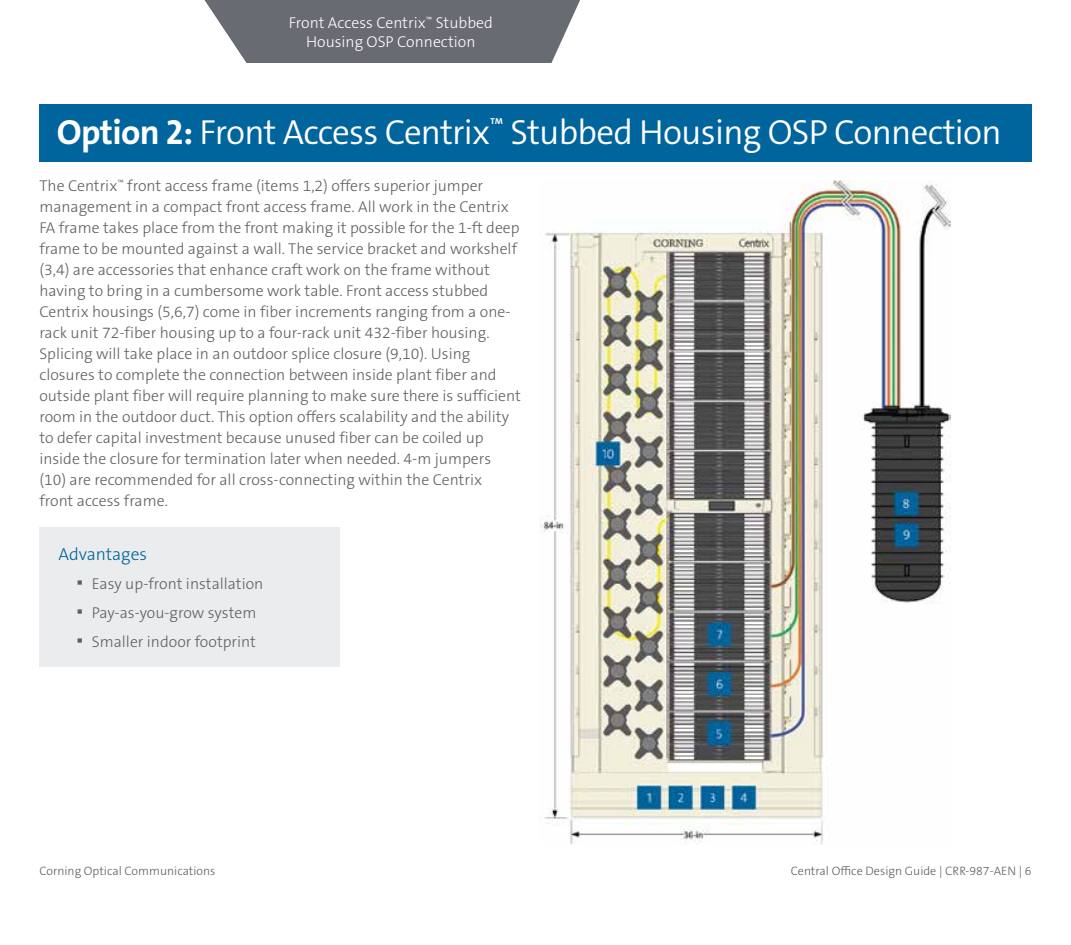
<style>
.page{position:relative;width:1071px;height:945px;background:#fff}
.page>*{position:absolute;margin:0;border:0;box-sizing:border-box;transform-origin:0 0}
.t1{font:300 35px "The Sans C4 s";letter-spacing:-.02em;color:#fff}
.t2{font:300 17.5px "The Sans B W3";color:#00649d}
.t3{font:300 15.75px/21px "The Sans B W3";color:#5f6062}
.t4{font:300 15.75px/18.9px "The Sans B W3";color:#fff;text-align:center}
.t5{font:300 12.25px "The Sans B W3";color:#5f6062}
.t6{font:7px "The Sans C4 s";color:#5f6062}
.s1{font-weight:700}
</style>
<div class="page">
<div style="left:39px;top:527px;width:300px;height:140px;background:#ebeced"></div>
<div style="left:39px;top:104px;width:993px;height:58px;background:#00649d"></div>
<img style="left:540px;top:181px;width:411px;height:663px">
<svg style="left:205px;top:0;width:375px;height:63px;background:#76787f"></svg>
<p class="t4" style="left:289px;top:13px;width:205px">Front Access Centrix<sup>™</sup> Stubbed<br>Housing OSP Connection</p>
<h1 class="t1" style="left:57px;top:109px;width:946px"><span class="s1">Option 2:</span> Front Access Centrix<sup>™</sup> Stubbed Housing OSP Connection</h1>
<p class="t3" style="left:39px;top:175px;width:483px">The Centrix<sup>™</sup> front access frame (items 1,2) offers superior jumper management in a compact front access frame. All work in the Centrix FA frame takes place from the front making it possible for the 1-ft deep frame to be mounted against a wall. The service bracket and workshelf (3,4) are accessories that enhance craft work on the frame without having to bring in a cumbersome work table. Front access stubbed Centrix housings (5,6,7) come in fiber increments ranging from a one&shy;rack unit 72-fiber housing up to a four-rack unit 432-fiber housing.<br>Splicing will take place in an outdoor splice closure (9,10). Using closures to complete the connection between inside plant fiber and outside plant fiber will require planning to make sure there is sufficient room in the outdoor duct. This option offers scalability and the ability to defer capital investment because unused fiber can be coiled up inside the closure for termination later when needed. 4-m jumpers (10) are recommended for all cross-connecting within the Centrix<br>front access frame.</p>
<p class="t2" style="left:59px;top:543px;width:90px">Advantages</p>
<p class="t6" style="left:78px;top:577px;width:6px">▄</p>
<p class="t3" style="left:92px;top:573px;width:173px">Easy up-front installation</p>
<p class="t6" style="left:78px;top:605px;width:6px">▄</p>
<p class="t3" style="left:92px;top:602px;width:166px">Pay-as-you-grow system</p>
<p class="t6" style="left:78px;top:634px;width:6px">▄</p>
<p class="t3" style="left:92px;top:631px;width:166px">Smaller indoor footprint</p>
<p class="t5" style="left:39px;top:863px;width:178px">Corning Optical Communications</p>
<p class="t5" style="left:791px;top:863px;width:242px">Central Office Design Guide | CRR-987-AEN | 6</p>
</div>
